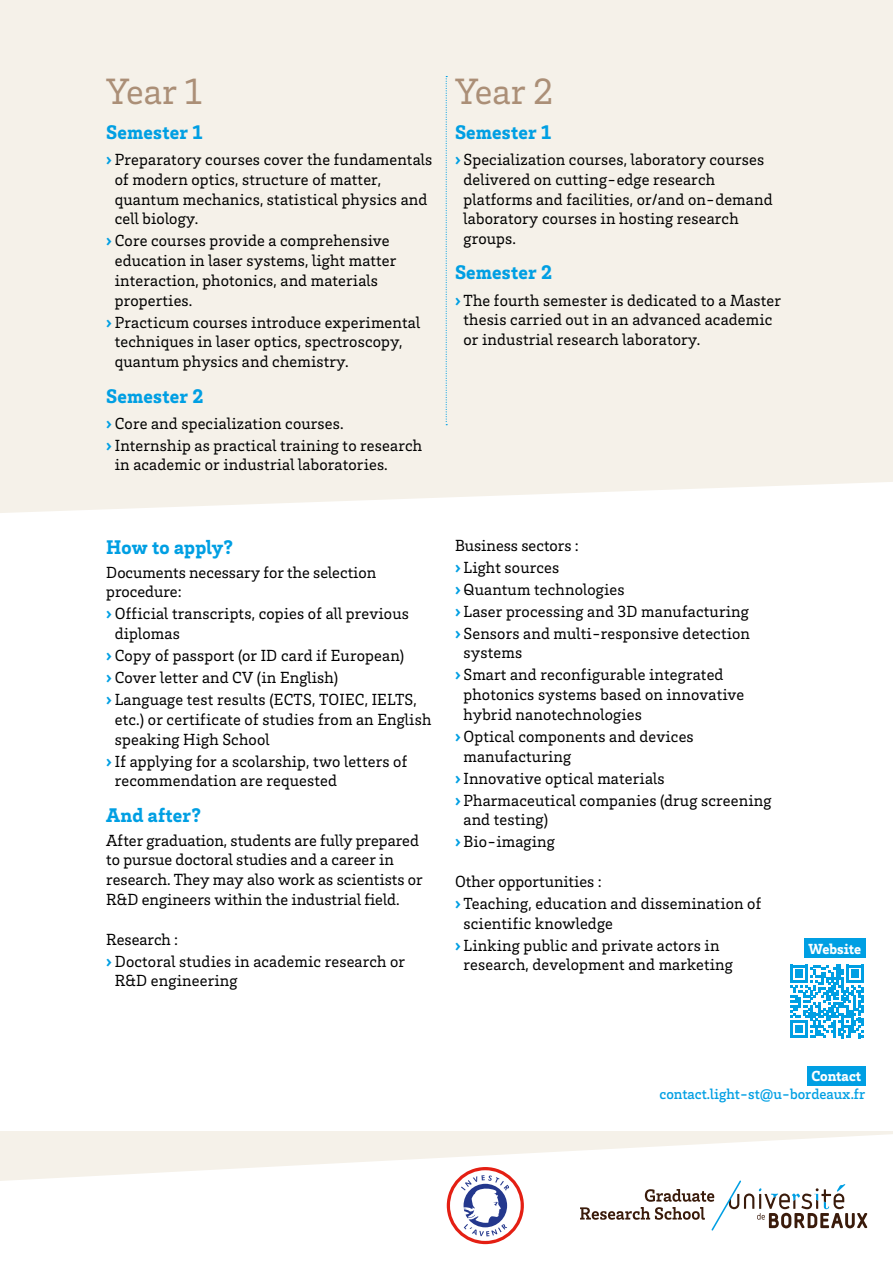
<style>
.page{position:relative;width:893px;height:1263px;background:#fff}
.page>*{position:absolute;margin:0;border:0;box-sizing:border-box;transform-origin:0 0}
.t1{font:37.5px "Brix Slab";color:#ab8f77}
.t2{font:900 20.25px "Brix Slab";letter-spacing:.01em;color:#009fe3}
.t3{font:16.5px/19.8px "Brix Slab";letter-spacing:.01em;color:#000}
.t4{font:500 15px "Brix Slab";color:#009fe3}
.t5{font:900 15px "Brix Slab";color:#fff}
.s1{font-weight:900;color:#009fe3}
</style>
<div class="page">
<div style="left:0;top:1131px;width:893px;height:132px;background:#f5f1e9"></div>
<svg style="left:0;top:1134px;width:893px;height:129px;fill:#fff"></svg>
<div style="left:0;top:0;width:893px;height:513px;background:#f5f1e9"></div>
<div style="left:807px;top:1066px;width:58px;height:19px;background:#009fe3"></div>
<div style="left:804px;top:939px;width:61px;height:19px;background:#009fe3"></div>
<svg style="left:446px;top:76px;width:1px;height:349px"></svg>
<svg style="left:790px;top:965px;width:74px;height:73px"></svg>
<svg style="left:580px;top:1180px;width:287px;height:50px;background:#dcd9d7"></svg>
<svg style="left:447px;top:1167px;width:77px;height:77px;background:#dcc6d0"></svg>
<h1 class="t1" style="left:106px;top:67px;width:97px">Year 1</h1>
<p class="t2" style="left:106px;top:119px;width:97px">Semester 1</p>
<p class="t3" style="left:115px;top:149px;width:319px;text-indent:-8px"><span class="s1">›</span> Preparatory courses cover the fundamentals of modern optics, structure of matter, quantum mechanics, statistical physics and cell biology.</p>
<p class="t3" style="left:115px;top:230px;width:283px;text-indent:-8px"><span class="s1">›</span> Core courses provide a comprehensive education in laser systems, light matter interaction, photonics, and materials properties.</p>
<p class="t3" style="left:115px;top:312px;width:307px;text-indent:-8px"><span class="s1">›</span> Practicum courses introduce experimental techniques in laser optics, spectroscopy, quantum physics and chemistry.</p>
<p class="t2" style="left:106px;top:382px;width:99px">Semester 2</p>
<p class="t3" style="left:106px;top:411px;width:317px;line-height:21.9px"><span class="s1">›</span> Core and specialization courses.<br><span class="s1">›</span> Internship as practical training to research</p>
<p class="t3" style="left:115px;top:454px;width:275px">in academic or industrial laboratories.</p>
<h1 class="t1" style="left:455px;top:67px;width:100px">Year 2</h1>
<p class="t2" style="left:455px;top:119px;width:97px">Semester 1</p>
<p class="t3" style="left:463px;top:149px;width:311px;text-indent:-8px"><span class="s1">›</span> Specialization courses, laboratory courses delivered on cutting-edge research platforms and facilities, or/and on-demand laboratory courses in hosting research groups.</p>
<p class="t2" style="left:455px;top:259px;width:99px">Semester 2</p>
<p class="t3" style="left:463px;top:289px;width:319px;text-indent:-8px"><span class="s1">›</span> The fourth semester is dedicated to a Master thesis carried out in an advanced academic or industrial research laboratory.</p>
<p class="t2" style="left:106px;top:533px;width:128px">How to apply?</p>
<p class="t3" style="left:106px;top:561px;width:271px">Documents necessary for the selection procedure:</p>
<p class="t3" style="left:115px;top:603px;width:296px;text-indent:-8px"><span class="s1">›</span> Official transcripts, copies of all previous diplomas</p>
<p class="t3" style="left:106px;top:644px;width:312px;line-height:21.9px"><span class="s1">›</span> Copy of passport (or ID card if European)<br><span class="s1">›</span> Cover letter and CV (in English)<br><span class="s1">›</span> Language test results (ECTS, TOIEC, IELTS,</p>
<p class="t3" style="left:115px;top:709px;width:318px">etc.) or certificate of studies from an English speaking High School</p>
<p class="t3" style="left:115px;top:750px;width:294px;text-indent:-8px"><span class="s1">›</span> If applying for a scolarship, two letters of recommendation are requested</p>
<p class="t2" style="left:106px;top:801px;width:96px">And after?</p>
<p class="t3" style="left:106px;top:829px;width:318px">After graduation, students are fully prepared to pursue doctoral studies and a career in research. They may also work as scientists or R&amp;D engineers within the industrial field.</p>
<p class="t3" style="left:106px;top:927px;width:300px;line-height:21.9px">Research :<br><span class="s1">›</span> Doctoral studies in academic research or</p>
<p class="t3" style="left:115px;top:970px;width:124px">R&amp;D engineering</p>
<p class="t3" style="left:455px;top:534px;width:297px;line-height:21.9px">Business sectors :<br><span class="s1">›</span> Light sources<br><span class="s1">›</span> Quantum technologies<br><span class="s1">›</span> Laser processing and 3D manufacturing <span class="s1">›</span> Sensors and multi-responsive detection</p>
<p class="t3" style="left:455px;top:641px;width:270px;line-height:21.9px;text-indent:8px">systems<br><span class="s1">›</span> Smart and reconfigurable integrated</p>
<p class="t3" style="left:463px;top:684px;width:282px">photonics systems based on innovative hybrid nanotechnologies</p>
<p class="t3" style="left:463px;top:726px;width:232px;text-indent:-8px"><span class="s1">›</span> Optical components and devices manufacturing</p>
<p class="t3" style="left:455px;top:766px;width:318px;line-height:21.9px"><span class="s1">›</span> Innovative optical materials<br><span class="s1">›</span> Pharmaceutical companies (drug screening</p>
<p class="t3" style="left:455px;top:808px;width:101px;line-height:21.9px;text-align:center">and testing)<br><span class="s1">›</span> Bio-imaging</p>
<p class="t3" style="left:455px;top:870px;width:308px;line-height:21.9px">Other opportunities :<br><span class="s1">›</span> Teaching, education and dissemination of</p>
<p class="t3" style="left:455px;top:911px;width:266px;line-height:21.9px;text-indent:8px">scientific knowledge<br><span class="s1">›</span> Linking public and private actors in</p>
<p class="t3" style="left:463px;top:954px;width:271px">research, development and marketing</p>
<p class="t5" style="left:808px;top:939px;width:54px">Website</p>
<p class="t5" style="left:811px;top:1066px;width:51px">Contact</p>
<p class="t4" style="left:659px;top:1084px;width:207px">contact.light-st@u-bordeaux.fr</p>
</div>
